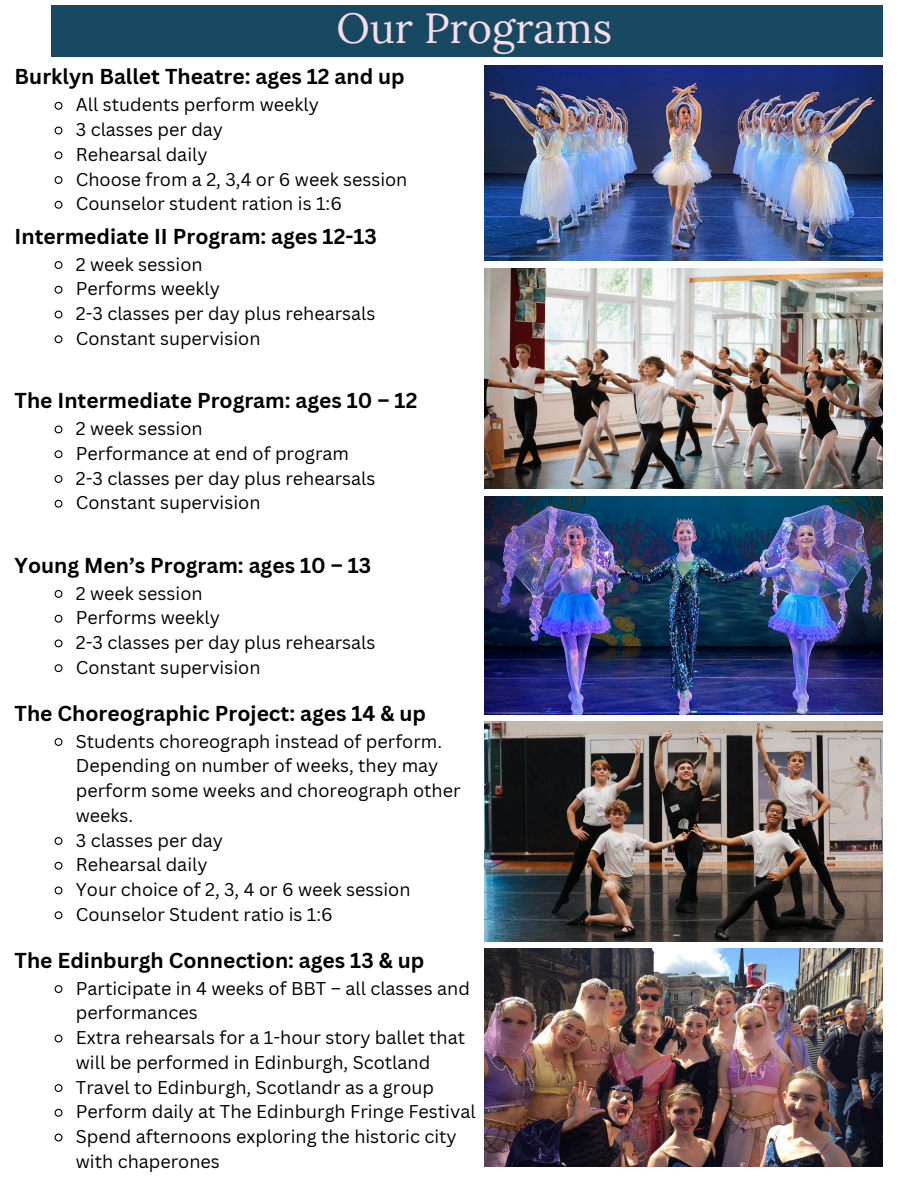
<style>
.page{position:relative;width:918px;height:1188px;background:#fff}
.page>*{position:absolute;margin:0;border:0;box-sizing:border-box;transform-origin:0 0}
.t1{font:42px "Lora";color:#f7dde8}
.t2{font:700 21px "Canva Sans";color:#000}
.t3{font:18px/24.8px "Canva Sans";color:#000}
</style>
<div class="page">
<div style="left:51px;top:6px;width:832px;height:51px;background:#184963"></div>
<img style="left:485px;top:269px;width:398px;height:219px">
<img style="left:485px;top:722px;width:398px;height:219px">
<img style="left:485px;top:65px;width:398px;height:196px">
<img style="left:485px;top:496px;width:398px;height:218px">
<img style="left:485px;top:948px;width:398px;height:219px">
<svg style="left:54px;top:425px;width:9px;height:9px"></svg>
<svg style="left:54px;top:450px;width:9px;height:9px"></svg>
<svg style="left:54px;top:475px;width:9px;height:8px"></svg>
<svg style="left:54px;top:499px;width:9px;height:9px"></svg>
<svg style="left:54px;top:590px;width:9px;height:8px"></svg>
<svg style="left:54px;top:614px;width:9px;height:9px"></svg>
<svg style="left:54px;top:639px;width:9px;height:9px"></svg>
<svg style="left:54px;top:664px;width:9px;height:9px"></svg>
<svg style="left:54px;top:738px;width:9px;height:8px"></svg>
<svg style="left:54px;top:837px;width:9px;height:8px"></svg>
<svg style="left:54px;top:861px;width:9px;height:9px"></svg>
<svg style="left:54px;top:886px;width:9px;height:9px"></svg>
<svg style="left:54px;top:911px;width:9px;height:9px"></svg>
<svg style="left:54px;top:985px;width:9px;height:8px"></svg>
<svg style="left:54px;top:1034px;width:9px;height:9px"></svg>
<svg style="left:54px;top:1084px;width:9px;height:8px"></svg>
<svg style="left:54px;top:1108px;width:9px;height:9px"></svg>
<svg style="left:54px;top:1133px;width:9px;height:9px"></svg>
<svg style="left:54px;top:101px;width:9px;height:9px"></svg>
<svg style="left:54px;top:126px;width:9px;height:9px"></svg>
<svg style="left:54px;top:151px;width:9px;height:9px"></svg>
<svg style="left:54px;top:176px;width:9px;height:8px"></svg>
<svg style="left:54px;top:200px;width:9px;height:9px"></svg>
<svg style="left:54px;top:261px;width:9px;height:8px"></svg>
<svg style="left:54px;top:285px;width:9px;height:9px"></svg>
<svg style="left:54px;top:310px;width:9px;height:9px"></svg>
<svg style="left:54px;top:335px;width:9px;height:9px"></svg>
<h1 class="t1" style="left:336px;top:1px;width:277px">Our Programs</h1>
<p class="t2" style="left:15px;top:62px;width:392px">Burklyn Ballet Theatre: ages 12 and up</p>
<p class="t3" style="left:76px;top:92px;width:245px">All students perform weekly</p>
<p class="t3" style="left:76px;top:117px;width:149px">3 classes per day</p>
<p class="t3" style="left:76px;top:142px;width:133px">Rehearsal daily</p>
<p class="t3" style="left:76px;top:166px;width:333px">Choose from a 2, 3,4 or 6 week session</p>
<p class="t3" style="left:76px;top:191px;width:268px">Counselor student ration is 1:6</p>
<p class="t2" style="left:15px;top:221px;width:364px">Intermediate II Program: ages 12-13</p>
<p class="t3" style="left:76px;top:251px;width:128px">2 week session</p>
<p class="t3" style="left:76px;top:276px;width:146px">Performs weekly</p>
<h2 class="t3" style="left:76px;top:301px;width:301px">2-3 classes per day plus rehearsals</h2>
<p class="t3" style="left:76px;top:326px;width:186px">Constant supervision</p>
<h2 class="t2" style="left:15px;top:386px;width:404px">The Intermediate Program: ages 10 – 12</h2>
<p class="t3" style="left:76px;top:416px;width:128px">2 week session</p>
<p class="t3" style="left:76px;top:440px;width:275px">Performance at end of program</p>
<p class="t3" style="left:76px;top:465px;width:301px">2-3 classes per day plus rehearsals</p>
<p class="t3" style="left:76px;top:490px;width:186px">Constant supervision</p>
<p class="t2" style="left:15px;top:550px;width:358px">Young Men’s Program: ages 10 – 13</p>
<h2 class="t3" style="left:76px;top:580px;width:128px">2 week session</h2>
<p class="t3" style="left:76px;top:605px;width:146px">Performs weekly</p>
<p class="t3" style="left:76px;top:630px;width:301px">2-3 classes per day plus rehearsals</p>
<p class="t3" style="left:76px;top:654px;width:186px">Constant supervision</p>
<p class="t2" style="left:15px;top:698px;width:413px">The Choreographic Project: ages 14 &amp; up</p>
<h2 class="t3" style="left:76px;top:728px;width:386px">Students choreograph instead of perform.<br>Depending on number of weeks, they may perform some weeks and choreograph other weeks.</h2>
<p class="t3" style="left:76px;top:827px;width:149px">3 classes per day</p>
<p class="t3" style="left:76px;top:852px;width:133px">Rehearsal daily</p>
<p class="t3" style="left:76px;top:877px;width:336px">Your choice of 2, 3, 4 or 6 week session</p>
<p class="t3" style="left:76px;top:902px;width:258px">Counselor Student ratio is 1:6</p>
<h2 class="t2" style="left:15px;top:945px;width:411px">The Edinburgh Connection: ages 13 &amp; up</h2>
<p class="t3" style="left:76px;top:975px;width:396px">Participate in 4 weeks of BBT – all classes and performances</p>
<p class="t3" style="left:76px;top:1025px;width:391px">Extra rehearsals for a 1-hour story ballet that will be performed in Edinburgh, Scotland</p>
<p class="t3" style="left:76px;top:1074px;width:360px">Travel to Edinburgh, Scotlandr as a group</p>
<p class="t3" style="left:76px;top:1099px;width:401px">Perform daily at The Edinburgh Fringe Festival</p>
<h2 class="t3" style="left:76px;top:1124px;width:383px">Spend afternoons exploring the historic city with chaperones</h2>
</div>
